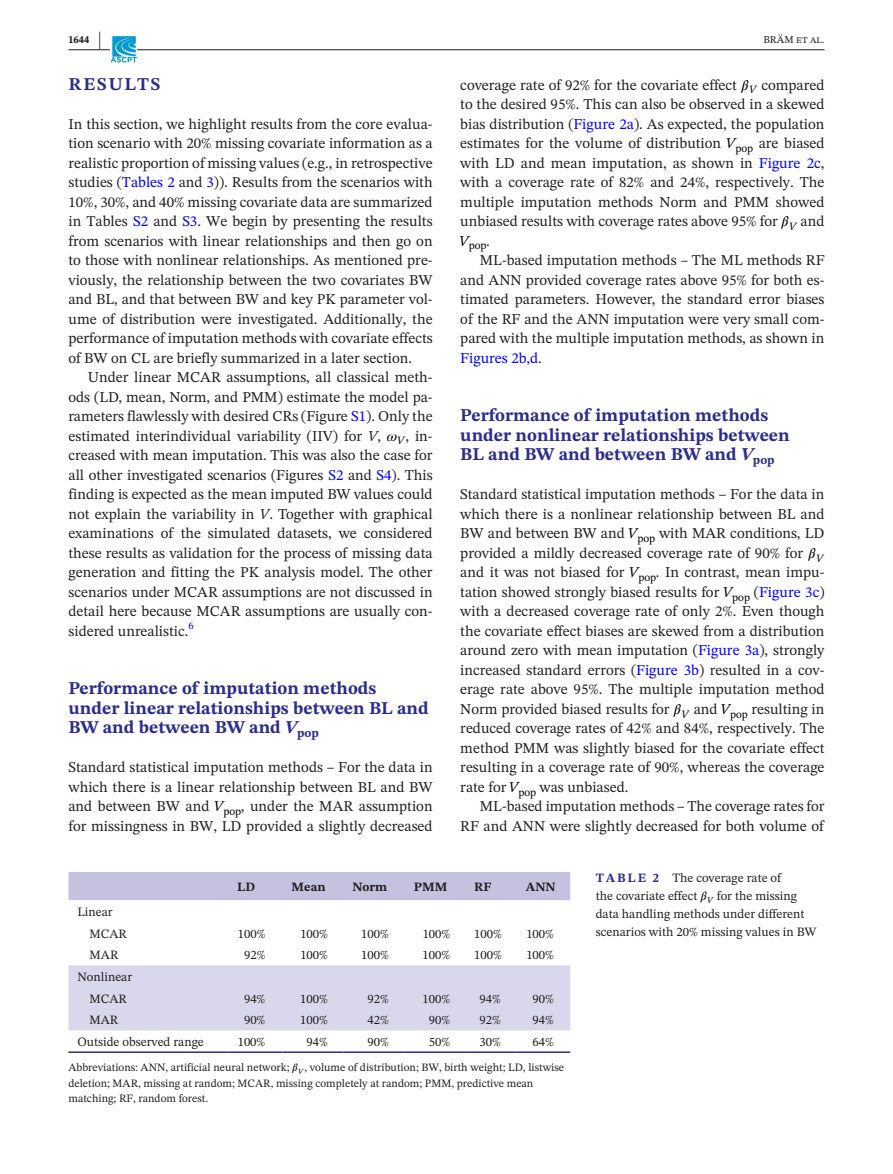
<style>
.page{position:relative;width:893px;height:1174px;background:#fff}
.page>*{position:absolute;margin:0;border:0;box-sizing:border-box;transform-origin:0 0}
.t1{font:700 18px/19.5px "STIX Two Text";color:#2c2d8c}
.t2{font:700 18px "STIX Two Text";letter-spacing:.1em;color:#2c2d8c}
.t3{font:15px/19.5px "STIX Two Text";color:#231f20;text-align:justify}
.t4{font:12.75px/18px "STIX Two Text";color:#231f20}
.t5{font:700 12.75px "STIX Two Text";color:#231f20}
.t6{font:11.25px/15.8px "STIX Two Text";color:#231f20}
.t7{font:11.25px "STIX Two Text";color:#000}
.t8{font:10.5px "STIX Two Text";color:#231f20}
.t9{font:700 10.5px "STIX Two Text";color:#231f20}
.t10{font:10.5px "STIX Two Text";color:#00f}
.s1{font-size:21px}
.s2{color:#00f}
.s3{font-style:italic}
.s4{font-family:"STIX Math";font-style:italic;color:#000}
.s5{font-style:italic;color:#000}
.s6{font-weight:700;color:#2c2d8c}
</style>
<div class="page">
<hr style="left:68px;top:49px;width:756px;height:1px;background:#231f20">
<img style="left:111px;top:37px;width:25px;height:25px">
<div style="left:68px;top:872px;width:502px;height:28px;background:#c4c2df"></div>
<div style="left:68px;top:965px;width:502px;height:65px;background:#d9d7eb"></div>
<hr style="left:68px;top:1051px;width:160px;height:2px;background:#2c2d8c">
<hr style="left:228px;top:1051px;width:55px;height:2px;background:#2c2d8c">
<hr style="left:283px;top:1051px;width:60px;height:2px;background:#2c2d8c">
<hr style="left:343px;top:1051px;width:62px;height:2px;background:#2c2d8c">
<hr style="left:405px;top:1051px;width:60px;height:2px;background:#2c2d8c">
<hr style="left:465px;top:1051px;width:52px;height:2px;background:#2c2d8c">
<hr style="left:517px;top:1051px;width:53px;height:2px;background:#2c2d8c">
<p class="t9" style="left:68px;top:32px;width:34px">1644 <span class="s1">|</span></p>
<p class="t8" style="left:763px;top:32px;width:63px">BRÄM et al.</p>
<p class="t2" style="left:68px;top:71px;width:93px">RESULTS</p>
<p class="t3" style="left:68px;top:114px;width:366px">In this section, we highlight results from the core evalua&shy;tion scenario with 20% missing covariate information as a realistic proportion of missing values (e.g., in retrospective studies (<span class="s2">Tables 2</span> and <span class="s2">3</span>)). Results from the scenarios with 10%, 30%, and 40% missing covariate data are summarized in Tables <span class="s2">S2</span> and <span class="s2">S3</span>. We begin by presenting the results from scenarios with linear relationships and then go on to those with nonlinear relationships. As mentioned pre&shy;viously, the relationship between the two covariates BW and BL, and that between BW and key PK parameter vol&shy;ume of distribution were investigated. Additionally, the performance of imputation methods with covariate effects of BW on CL are briefly summarized in a later section.</p>
<p class="t3" style="left:68px;top:367px;width:366px;text-indent:20px">Under linear MCAR assumptions, all classical meth&shy;ods (LD, mean, Norm, and PMM) estimate the model pa&shy;rameters flawlessly with desired CRs (Figure <span class="s2">S1</span>). Only the estimated interindividual variability (IIV) for <span class="s3">V</span>, <span class="s4">𝜔</span><sub>V</sub>, in&shy;creased with mean imputation. This was also the case for all other investigated scenarios (Figures <span class="s2">S2</span> and <span class="s2">S4</span>). This finding is expected as the mean imputed BW values could not explain the variability in <span class="s3">V</span>. Together with graphical examinations of the simulated datasets, we considered these results as validation for the process of missing data generation and fitting the PK analysis model. The other scenarios under MCAR assumptions are not discussed in detail here because MCAR assumptions are usually con&shy;sidered unrealistic.</p>
<p class="t3" style="left:460px;top:75px;width:366px">coverage rate of 92% for the covariate effect <span class="s4">𝛽</span><sub>V</sub> compared to the desired 95%. This can also be observed in a skewed bias distribution (<span class="s2">Figure 2a</span>). As expected, the population estimates for the volume of distribution <span class="s5">V</span><sub>pop</sub> are biased with LD and mean imputation, as shown in <span class="s2">Figure 2c</span>, with a coverage rate of 82% and 24%, respectively. The multiple imputation methods Norm and PMM showed unbiased results with coverage rates above 95% for <span class="s4">𝛽</span><sub>V</sub> and</p>
<p class="t7" style="left:459px;top:240px;width:32px"><sup>V</sup>pop<sup>.</sup></p>
<p class="t3" style="left:460px;top:250px;width:366px;text-indent:20px">ML-based imputation methods – The ML methods RF and ANN provided coverage rates above 95% for both es&shy;timated parameters. However, the standard error biases of the RF and the ANN imputation were very small com&shy;pared with the multiple imputation methods, as shown in <span class="s2">Figures 2b,d</span>.</p>
<p class="t1" style="left:460px;top:406px;width:331px">Performance of imputation methods under nonlinear relationships between<br>BL and BW and between BW and <span class="s3">V</span><sub>pop</sub></p>
<p class="t3" style="left:460px;top:484px;width:366px">Standard statistical imputation methods – For the data in which there is a nonlinear relationship between BL and BW and between BW and <span class="s5">V</span><sub>pop</sub> with MAR conditions, LD provided a mildly decreased coverage rate of 90% for <span class="s4">𝛽</span><sub>V </sub>and it was not biased for <span class="s5">V</span><sub>pop</sub>. In contrast, mean impu&shy;tation showed strongly biased results for <span class="s5">V</span><sub>pop</sub> (<span class="s2">Figure 3c</span>) with a decreased coverage rate of only 2%. Even though the covariate effect biases are skewed from a distribution around zero with mean imputation (<span class="s2">Figure 3a</span>), strongly increased standard errors (<span class="s2">Figure 3b</span>) resulted in a cov&shy;erage rate above 95%. The multiple imputation method Norm provided biased results for <span class="s4">𝛽</span><sub>V</sub> and <span class="s5">V</span><sub>pop</sub> resulting in reduced coverage rates of 42% and 84%, respectively. The method PMM was slightly biased for the covariate effect resulting in a coverage rate of 90%, whereas the coverage rate for <span class="s5">V</span><sub>pop</sub> was unbiased.</p>
<p class="t3" style="left:460px;top:796px;width:366px;text-align:right">ML-based imputation methods – The coverage rates for<br>RF and ANN were slightly decreased for both volume of</p>
<p class="t10" style="left:189px;top:618px;width:7px">6</p>
<p class="t1" style="left:68px;top:679px;width:362px">Performance of imputation methods under linear relationships between BL and<br>BW and between BW and <span class="s3">V</span><sub>pop</sub></p>
<p class="t3" style="left:68px;top:757px;width:366px">Standard statistical imputation methods – For the data in which there is a linear relationship between BL and BW and between BW and <span class="s5">V</span><sub>pop</sub>, under the MAR assumption for missingness in BW, LD provided a slightly decreased</p>
<p class="t4" style="left:89px;top:900px;width:39px;line-height:21.8px;text-indent:-12px">Linear<br>MCAR</p>
<p class="t5" style="left:237px;top:877px;width:20px">LD</p>
<p class="t5" style="left:291px;top:877px;width:36px">Mean</p>
<p class="t5" style="left:352px;top:877px;width:36px">Norm</p>
<p class="t5" style="left:414px;top:877px;width:35px">PMM</p>
<p class="t5" style="left:474px;top:877px;width:19px">RF</p>
<p class="t5" style="left:526px;top:877px;width:31px">ANN</p>
<p class="t4" style="left:238px;top:924px;width:29px">100%</p>
<p class="t4" style="left:300px;top:924px;width:29px">100%</p>
<p class="t4" style="left:361px;top:924px;width:29px">100%</p>
<p class="t4" style="left:423px;top:924px;width:29px">100%</p>
<p class="t4" style="left:474px;top:924px;width:29px">100%</p>
<p class="t4" style="left:526px;top:924px;width:29px">100%</p>
<p class="t4" style="left:89px;top:946px;width:30px">MAR</p>
<p class="t4" style="left:244px;top:946px;width:23px">92%</p>
<p class="t4" style="left:300px;top:946px;width:29px">100%</p>
<p class="t4" style="left:361px;top:946px;width:29px">100%</p>
<p class="t4" style="left:423px;top:946px;width:29px">100%</p>
<p class="t4" style="left:474px;top:946px;width:29px">100%</p>
<p class="t4" style="left:526px;top:946px;width:29px">100%</p>
<p class="t4" style="left:77px;top:965px;width:56px;line-height:21.8px;text-align:center">Nonlinear<br>MCAR</p>
<p class="t4" style="left:244px;top:989px;width:23px">94%</p>
<p class="t4" style="left:300px;top:989px;width:29px">100%</p>
<p class="t4" style="left:367px;top:989px;width:23px">92%</p>
<p class="t4" style="left:423px;top:989px;width:29px">100%</p>
<p class="t4" style="left:479px;top:989px;width:23px">94%</p>
<p class="t4" style="left:533px;top:989px;width:23px">90%</p>
<p class="t4" style="left:89px;top:1011px;width:30px">MAR</p>
<p class="t4" style="left:244px;top:1011px;width:23px">90%</p>
<p class="t4" style="left:300px;top:1011px;width:29px">100%</p>
<p class="t4" style="left:367px;top:1011px;width:23px">42%</p>
<p class="t4" style="left:429px;top:1011px;width:23px">90%</p>
<p class="t4" style="left:479px;top:1011px;width:23px">92%</p>
<p class="t4" style="left:533px;top:1011px;width:23px">94%</p>
<p class="t4" style="left:77px;top:1032px;width:128px">Outside observed range</p>
<p class="t4" style="left:238px;top:1032px;width:29px">100%</p>
<p class="t4" style="left:307px;top:1032px;width:23px">94%</p>
<p class="t4" style="left:367px;top:1032px;width:23px">90%</p>
<p class="t4" style="left:429px;top:1032px;width:23px">50%</p>
<p class="t4" style="left:479px;top:1032px;width:23px">30%</p>
<p class="t4" style="left:533px;top:1032px;width:23px">64%</p>
<p class="t6" style="left:68px;top:1059px;width:497px">Abbreviations: ANN, artificial neural network; <span class="s4">𝛽</span><sub>V</sub> , volume of distribution; BW, birth weight; LD, listwise deletion; MAR, missing at random; MCAR, missing completely at random; PMM, predictive mean matching; RF, random forest.</p>
<p class="t4" style="left:596px;top:868px;width:222px"><span class="s6">TABLE 2</span> The coverage rate of<br>the covariate effect <span class="s4">𝛽</span><sub>V</sub> for the missing data handling methods under different scenarios with 20% missing values in BW</p>
</div>
